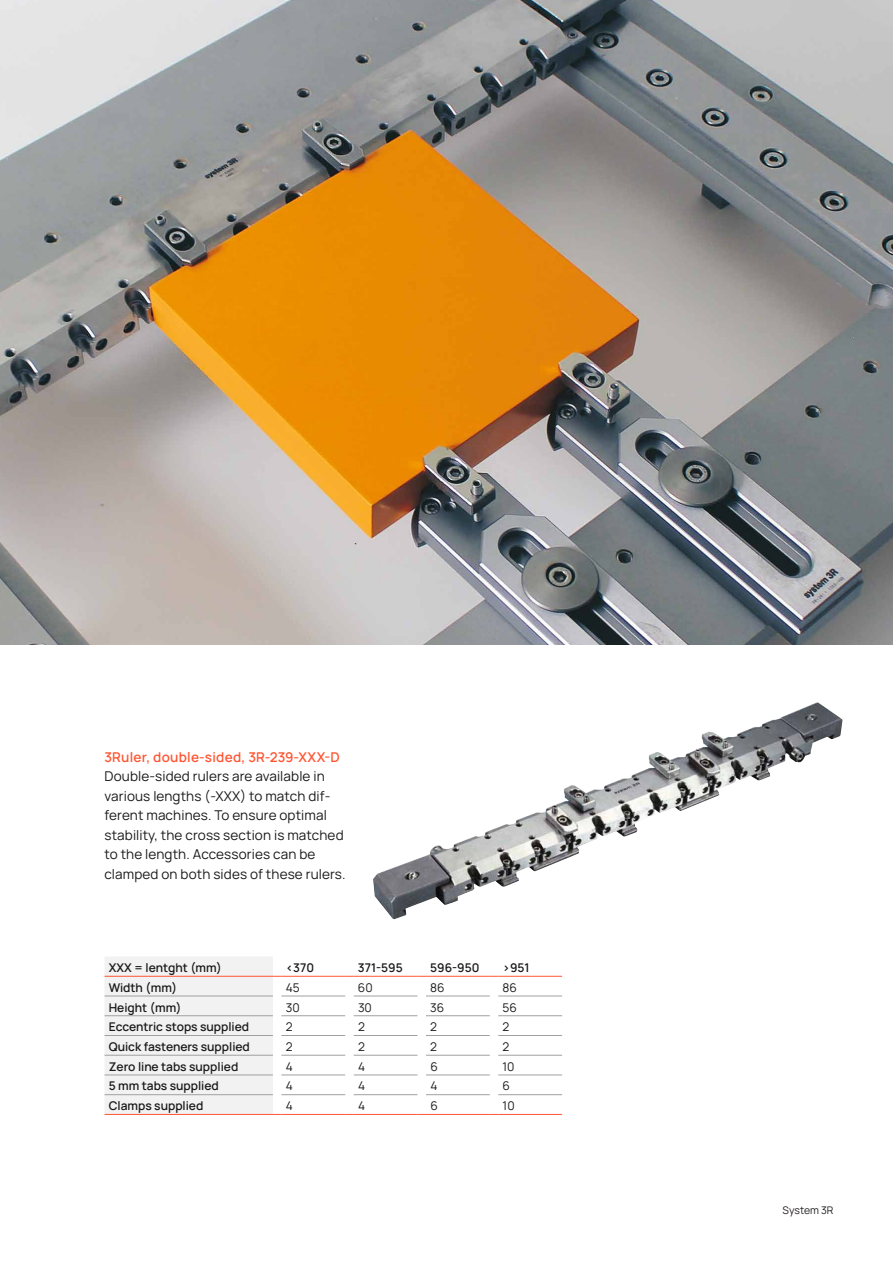
<style>
.page{position:relative;width:893px;height:1263px;background:#fff}
.page>*{position:absolute;margin:0;border:0;box-sizing:border-box;transform-origin:0 0}
.t1{font:13.5px/19.5px "Manrope";letter-spacing:.01em;color:#191919}
.t2{font:600 13.5px "Manrope";letter-spacing:.02em;color:#ff5532}
.t3{font:600 12px "Manrope";color:#191919}
.t4{font:12px "Manrope";color:#191919}
.t5{font:10.5px "Manrope";letter-spacing:-.005em;color:#231f20}
</style>
<div class="page">
<img style="left:0;top:0;width:893px;height:644px">
<img style="left:373px;top:702px;width:469px;height:217px">
<hr style="left:281px;top:996px;width:64px;height:1px;background:#a0a0a0">
<hr style="left:354px;top:996px;width:63px;height:1px;background:#a0a0a0">
<hr style="left:426px;top:996px;width:64px;height:1px;background:#a0a0a0">
<hr style="left:498px;top:996px;width:64px;height:1px;background:#a0a0a0">
<hr style="left:281px;top:1015px;width:64px;height:1px;background:#a0a0a0">
<hr style="left:354px;top:1015px;width:63px;height:1px;background:#a0a0a0">
<hr style="left:426px;top:1015px;width:64px;height:1px;background:#a0a0a0">
<hr style="left:498px;top:1015px;width:64px;height:1px;background:#a0a0a0">
<hr style="left:281px;top:1035px;width:64px;height:1px;background:#a0a0a0">
<hr style="left:354px;top:1035px;width:63px;height:1px;background:#a0a0a0">
<hr style="left:426px;top:1035px;width:64px;height:1px;background:#a0a0a0">
<hr style="left:498px;top:1035px;width:64px;height:1px;background:#a0a0a0">
<hr style="left:281px;top:1055px;width:64px;height:1px;background:#a0a0a0">
<hr style="left:354px;top:1055px;width:63px;height:1px;background:#a0a0a0">
<hr style="left:426px;top:1055px;width:64px;height:1px;background:#a0a0a0">
<hr style="left:498px;top:1055px;width:64px;height:1px;background:#a0a0a0">
<hr style="left:281px;top:1074px;width:64px;height:1px;background:#a0a0a0">
<hr style="left:354px;top:1074px;width:63px;height:1px;background:#a0a0a0">
<hr style="left:426px;top:1074px;width:64px;height:1px;background:#a0a0a0">
<hr style="left:498px;top:1074px;width:64px;height:1px;background:#a0a0a0">
<hr style="left:281px;top:1094px;width:64px;height:1px;background:#a0a0a0">
<hr style="left:354px;top:1094px;width:63px;height:1px;background:#a0a0a0">
<hr style="left:426px;top:1094px;width:64px;height:1px;background:#a0a0a0">
<hr style="left:498px;top:1094px;width:64px;height:1px;background:#a0a0a0">
<hr style="left:281px;top:976px;width:64px;height:1px;background:#ff5532">
<hr style="left:354px;top:976px;width:63px;height:1px;background:#ff5532">
<hr style="left:426px;top:976px;width:64px;height:1px;background:#ff5532">
<hr style="left:498px;top:976px;width:64px;height:1px;background:#ff5532">
<svg style="left:105px;top:957px;width:176px;height:158px"></svg>
<hr style="left:281px;top:1114px;width:64px;height:1px;background:#ff5532">
<hr style="left:354px;top:1114px;width:63px;height:1px;background:#ff5532">
<hr style="left:426px;top:1114px;width:64px;height:1px;background:#ff5532">
<hr style="left:498px;top:1114px;width:64px;height:1px;background:#ff5532">
<p class="t2" style="left:105px;top:746px;width:237px">3Ruler, double-sided, 3R-239-XXX-D</p>
<p class="t1" style="left:105px;top:766px;width:243px">Double-sided rulers are available in various lengths (-XXX) to match dif&shy;ferent machines. To ensure optimal stability, the cross section is matched to the length. Accessories can be clamped on both sides of these rulers.</p>
<p class="t3" style="left:109px;top:958px;width:115px">XXX = lentght (mm)</p>
<p class="t3" style="left:286px;top:958px;width:30px">&lt;370</p>
<p class="t3" style="left:358px;top:958px;width:46px">371-595</p>
<p class="t3" style="left:430px;top:958px;width:51px">596-950</p>
<p class="t3" style="left:503px;top:958px;width:29px">&gt;951</p>
<p class="t3" style="left:109px;top:978px;width:70px">Width (mm)</p>
<p class="t4" style="left:286px;top:978px;width:15px">45</p>
<p class="t4" style="left:358px;top:978px;width:16px">60</p>
<p class="t4" style="left:430px;top:978px;width:16px">86</p>
<p class="t4" style="left:503px;top:978px;width:16px">86</p>
<p class="t3" style="left:109px;top:997px;width:74px">Height (mm)</p>
<p class="t4" style="left:286px;top:998px;width:15px">30</p>
<p class="t4" style="left:358px;top:998px;width:15px">30</p>
<p class="t4" style="left:430px;top:998px;width:16px">36</p>
<p class="t4" style="left:503px;top:998px;width:16px">56</p>
<p class="t3" style="left:109px;top:1017px;width:142px">Eccentric stops supplied</p>
<p class="t4" style="left:286px;top:1018px;width:8px">2</p>
<p class="t4" style="left:358px;top:1018px;width:8px">2</p>
<p class="t4" style="left:430px;top:1018px;width:8px">2</p>
<p class="t4" style="left:503px;top:1018px;width:8px">2</p>
<p class="t3" style="left:109px;top:1037px;width:143px">Quick fasteners supplied</p>
<p class="t4" style="left:286px;top:1037px;width:8px">2</p>
<p class="t4" style="left:358px;top:1037px;width:8px">2</p>
<p class="t4" style="left:430px;top:1037px;width:8px">2</p>
<p class="t4" style="left:503px;top:1037px;width:8px">2</p>
<p class="t3" style="left:109px;top:1056px;width:131px">Zero line tabs supplied</p>
<p class="t4" style="left:286px;top:1057px;width:9px">4</p>
<p class="t4" style="left:358px;top:1057px;width:9px">4</p>
<p class="t4" style="left:430px;top:1057px;width:9px">6</p>
<p class="t4" style="left:503px;top:1057px;width:13px">10</p>
<p class="t3" style="left:109px;top:1076px;width:112px">5 mm tabs supplied</p>
<p class="t4" style="left:286px;top:1077px;width:9px">4</p>
<p class="t4" style="left:358px;top:1077px;width:9px">4</p>
<p class="t4" style="left:430px;top:1077px;width:9px">4</p>
<p class="t4" style="left:503px;top:1077px;width:9px">6</p>
<p class="t3" style="left:109px;top:1096px;width:96px">Clamps supplied</p>
<p class="t4" style="left:286px;top:1097px;width:9px">4</p>
<p class="t4" style="left:358px;top:1097px;width:9px">4</p>
<p class="t4" style="left:430px;top:1097px;width:9px">6</p>
<p class="t4" style="left:503px;top:1097px;width:13px">10</p>
<p class="t5" style="left:783px;top:1202px;width:52px">System 3R</p>
</div>
